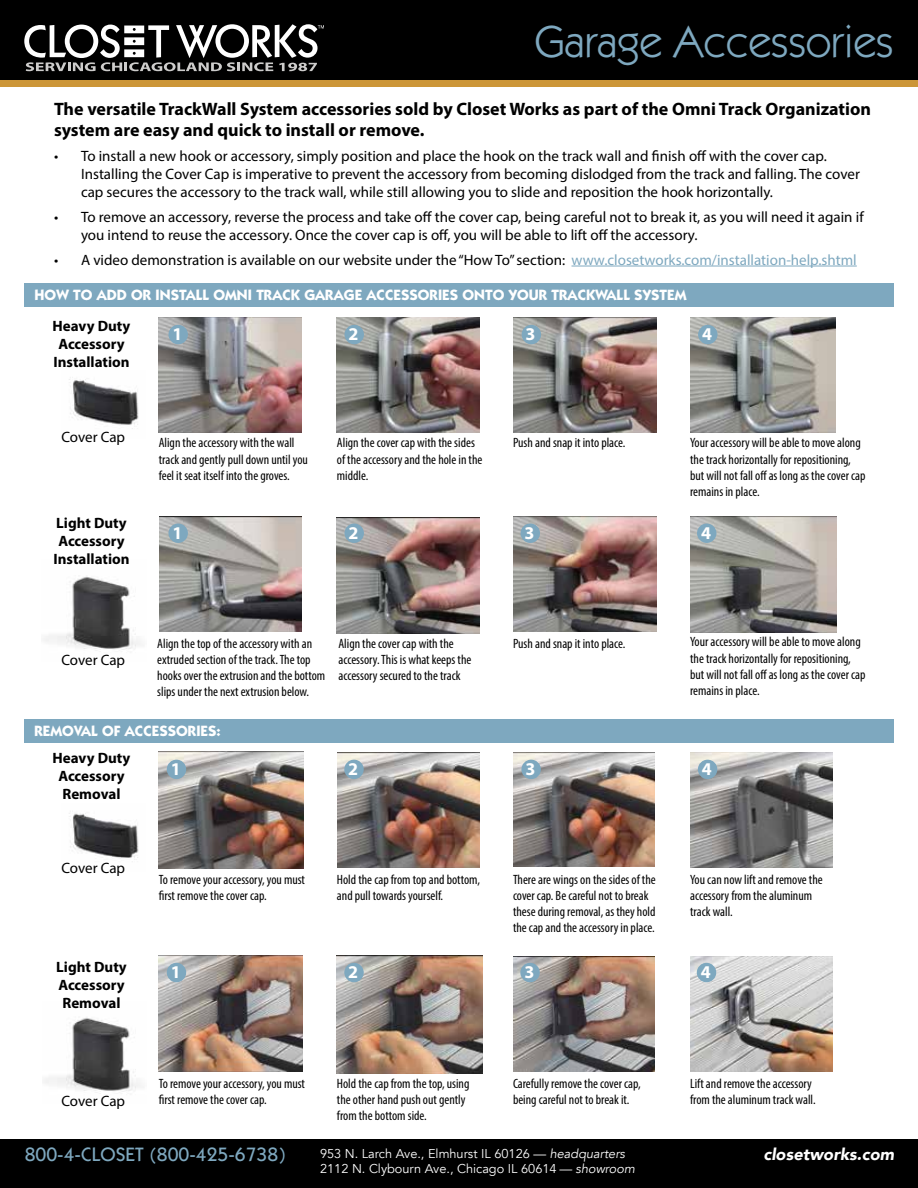
<style>
.page{position:relative;width:918px;height:1188px;background:#fff}
.page>*{position:absolute;margin:0;border:0;box-sizing:border-box;transform-origin:0 0}
.t1{font:45px "ITC Kabel Std";color:#7ea8bf}
.t2{font:500 19.5px "ITC Kabel Std";color:#7ea8bf}
.t3{font:700 18px/21.6px "Myriad Pro";color:#000}
.t4{font:700 18px "Myriad Pro";color:#fff}
.t5{font:italic 900 16.5px "Avenir";color:#fff}
.t6{font:15px/18px "Myriad Pro";color:#000}
.t7{font:700 15px/18px "Myriad Pro";color:#000;text-align:center}
.t8{font:700 15px "ITC Kabel Std";letter-spacing:.005em;color:#fff}
.t9{font:condensed 13.5px/16.2px "Myriad Pro";color:#000}
.t10{font:12.75px/15.3px "Avenir";color:#fff}
.s1{color:#7ea8bf}
.s2{font-style:italic}
</style>
<div class="page">
<div style="left:0;top:1139px;width:918px;height:49px;background:#000"></div>
<div style="left:0;top:0;width:918px;height:80px;background:#000"></div>
<div style="left:0;top:80px;width:918px;height:6px;background:#cc9638"></div>
<svg style="left:24px;top:24px;width:300px;height:47px"></svg>
<div style="left:24px;top:284px;width:870px;height:23px;background:#7ea8bf"></div>
<hr style="left:572px;top:266px;width:285px;height:1px;background:#7ea8bf">
<div style="left:24px;top:719px;width:870px;height:23px;background:#7ea8bf"></div>
<img style="left:159px;top:317px;width:142px;height:116px">
<img style="left:336px;top:317px;width:143px;height:116px">
<img style="left:513px;top:317px;width:143px;height:116px">
<img style="left:690px;top:317px;width:146px;height:116px">
<img style="left:69px;top:379px;width:70px;height:50px">
<img style="left:44px;top:576px;width:97px;height:75px">
<img style="left:159px;top:517px;width:143px;height:115px">
<img style="left:337px;top:518px;width:143px;height:115px">
<img style="left:513px;top:517px;width:143px;height:115px">
<img style="left:690px;top:517px;width:147px;height:115px">
<img style="left:69px;top:813px;width:70px;height:49px">
<img style="left:44px;top:1017px;width:97px;height:76px">
<div style="left:168px;top:325px;width:20px;height:19px;background:#7ea8bf;border-radius:50%"></div>
<div style="left:345px;top:325px;width:19px;height:19px;background:#7ea8bf;border-radius:50%"></div>
<div style="left:168px;top:523px;width:20px;height:20px;background:#7ea8bf;border-radius:50%"></div>
<div style="left:345px;top:523px;width:19px;height:20px;background:#7ea8bf;border-radius:50%"></div>
<div style="left:522px;top:325px;width:19px;height:19px;background:#7ea8bf;border-radius:50%"></div>
<div style="left:521px;top:523px;width:19px;height:20px;background:#7ea8bf;border-radius:50%"></div>
<div style="left:698px;top:325px;width:20px;height:19px;background:#7ea8bf;border-radius:50%"></div>
<div style="left:697px;top:523px;width:19px;height:20px;background:#7ea8bf;border-radius:50%"></div>
<img style="left:159px;top:752px;width:144px;height:116px">
<div style="left:167px;top:760px;width:19px;height:19px;background:#7ea8bf;border-radius:50%"></div>
<img style="left:338px;top:753px;width:142px;height:114px">
<div style="left:344px;top:760px;width:20px;height:19px;background:#7ea8bf;border-radius:50%"></div>
<img style="left:513px;top:753px;width:142px;height:114px">
<div style="left:521px;top:760px;width:20px;height:19px;background:#7ea8bf;border-radius:50%"></div>
<img style="left:690px;top:753px;width:142px;height:114px">
<div style="left:698px;top:760px;width:19px;height:19px;background:#7ea8bf;border-radius:50%"></div>
<img style="left:159px;top:956px;width:143px;height:115px">
<div style="left:167px;top:963px;width:19px;height:19px;background:#7ea8bf;border-radius:50%"></div>
<img style="left:337px;top:956px;width:145px;height:117px">
<div style="left:344px;top:963px;width:20px;height:19px;background:#7ea8bf;border-radius:50%"></div>
<img style="left:513px;top:957px;width:142px;height:114px">
<div style="left:520px;top:963px;width:20px;height:19px;background:#7ea8bf;border-radius:50%"></div>
<img style="left:690px;top:957px;width:142px;height:114px">
<div style="left:697px;top:963px;width:19px;height:19px;background:#7ea8bf;border-radius:50%"></div>
<h1 class="t1" style="left:535px;top:15px;width:360px">Garage Accessories</h1>
<h3 class="t3" style="left:54px;top:97px;width:818px">The versatile TrackWall System accessories sold by Closet Works as part of the Omni Track Organization system are easy and quick to install or remove.</h3>
<p class="t6" style="left:81px;top:147px;width:780px;text-indent:-27px">• To install a new hook or accessory, simply position and place the hook on the track wall and finish off with the cover cap.<br>Installing the Cover Cap is imperative to prevent the accessory from becoming dislodged from the track and falling. The cover cap secures the accessory to the track wall, while still allowing you to slide and reposition the hook horizontally.</p>
<p class="t6" style="left:81px;top:207px;width:784px;text-indent:-27px">• To remove an accessory, reverse the process and take off the cover cap, being careful not to break it, as you will need it again if you intend to reuse the accessory. Once the cover cap is off, you will be able to lift off the accessory.</p>
<p class="t6" style="left:54px;top:250px;width:804px">• A video demonstration is available on our website under the “How To” section: <span class="s1">www.closetworks.com/installation-help.shtml</span></p>
<p class="t8" style="left:35px;top:286px;width:653px">HOW TO ADD OR INSTALL OMNI TRACK GARAGE ACCESSORIES ONTO YOUR TRACKWALL SYSTEM</p>
<p class="t7" style="left:53px;top:316px;width:79px">Heavy Duty<br>Accessory<br>Installation</p>
<h3 class="t4" style="left:172px;top:322px;width:11px">1</h3>
<h3 class="t4" style="left:349px;top:322px;width:11px">2</h3>
<h3 class="t4" style="left:526px;top:322px;width:11px">3</h3>
<h3 class="t4" style="left:702px;top:322px;width:11px">4</h3>
<p class="t6" style="left:61px;top:428px;width:65px">Cover Cap</p>
<p class="t7" style="left:53px;top:513px;width:78px">Light Duty<br>Accessory<br>Installation</p>
<p class="t9" style="left:159px;top:435px;width:151px">Align the accessory with the wall track and gently pull down until you feel it seat itself into the groves.</p>
<p class="t9" style="left:337px;top:435px;width:147px">Align the cover cap with the sides of the accessory and the hole in the middle.</p>
<p class="t9" style="left:513px;top:435px;width:114px">Push and snap it into place.</p>
<p class="t9" style="left:690px;top:435px;width:177px">Your accessory will be able to move along the track horizontally for repositioning, but will not fall off as long as the cover cap remains in place.</p>
<h3 class="t4" style="left:172px;top:521px;width:11px">1</h3>
<h3 class="t4" style="left:349px;top:521px;width:11px">2</h3>
<h3 class="t4" style="left:525px;top:521px;width:11px">3</h3>
<h3 class="t4" style="left:701px;top:521px;width:11px">4</h3>
<p class="t6" style="left:61px;top:651px;width:65px">Cover Cap</p>
<p class="t9" style="left:157px;top:635px;width:170px">Align the top of the accessory with an extruded section of the track. The top hooks over the extrusion and the bottom slips under the next extrusion below.</p>
<p class="t9" style="left:338px;top:635px;width:134px">Align the cover cap with the accessory. This is what keeps the accessory secured to the track</p>
<p class="t9" style="left:513px;top:635px;width:114px">Push and snap it into place.</p>
<p class="t9" style="left:690px;top:634px;width:177px">Your accessory will be able to move along the track horizontally for repositioning, but will not fall off as long as the cover cap remains in place.</p>
<p class="t8" style="left:35px;top:721px;width:188px">REMOVAL OF ACCESSORIES:</p>
<p class="t7" style="left:53px;top:749px;width:79px">Heavy Duty<br>Accessory<br>Removal</p>
<p class="t6" style="left:61px;top:859px;width:65px">Cover Cap</p>
<p class="t7" style="left:56px;top:957px;width:72px;text-align:left">Light Duty<br>Accessory<br>Removal</p>
<p class="t6" style="left:61px;top:1092px;width:65px">Cover Cap</p>
<h3 class="t4" style="left:171px;top:757px;width:11px">1</h3>
<h3 class="t4" style="left:348px;top:757px;width:11px">2</h3>
<h3 class="t4" style="left:525px;top:757px;width:11px">3</h3>
<h3 class="t4" style="left:702px;top:757px;width:11px">4</h3>
<p class="t9" style="left:159px;top:871px;width:148px">To remove your accessory, you must first remove the cover cap.</p>
<p class="t9" style="left:337px;top:871px;width:145px">Hold the cap from top and bottom, and pull towards yourself.</p>
<p class="t9" style="left:513px;top:871px;width:144px">There are wings on the sides of the cover cap. Be careful not to break these during removal, as they hold the cap and the accessory in place.</p>
<p class="t9" style="left:690px;top:871px;width:134px">You can now lift and remove the accessory from the aluminum track wall.</p>
<h3 class="t4" style="left:171px;top:960px;width:11px">1</h3>
<h3 class="t4" style="left:348px;top:960px;width:11px">2</h3>
<h3 class="t4" style="left:524px;top:960px;width:11px">3</h3>
<h3 class="t4" style="left:701px;top:960px;width:11px">4</h3>
<p class="t9" style="left:159px;top:1075px;width:148px">To remove your accessory, you must first remove the cover cap.</p>
<p class="t9" style="left:337px;top:1075px;width:134px">Hold the cap from the top, using the other hand push out gently from the bottom side.</p>
<p class="t9" style="left:513px;top:1075px;width:129px">Carefully remove the cover cap, being careful not to break it.</p>
<p class="t9" style="left:690px;top:1075px;width:127px">Lift and remove the accessory from the aluminum track wall.</p>
<h2 class="t2" style="left:25px;top:1143px;width:263px">800-4-CLOSET (800-425-6738)</h2>
<p class="t5" style="left:763px;top:1140px;width:132px">closetworks.com</p>
<p class="t10" style="left:320px;top:1146px;width:316px">953 N. Larch Ave., Elmhurst IL 60126 — <span class="s2">headquarters<br></span>2112 N. Clybourn Ave., Chicago IL 60614 <span class="s2">— showroom</span></p>
</div>
